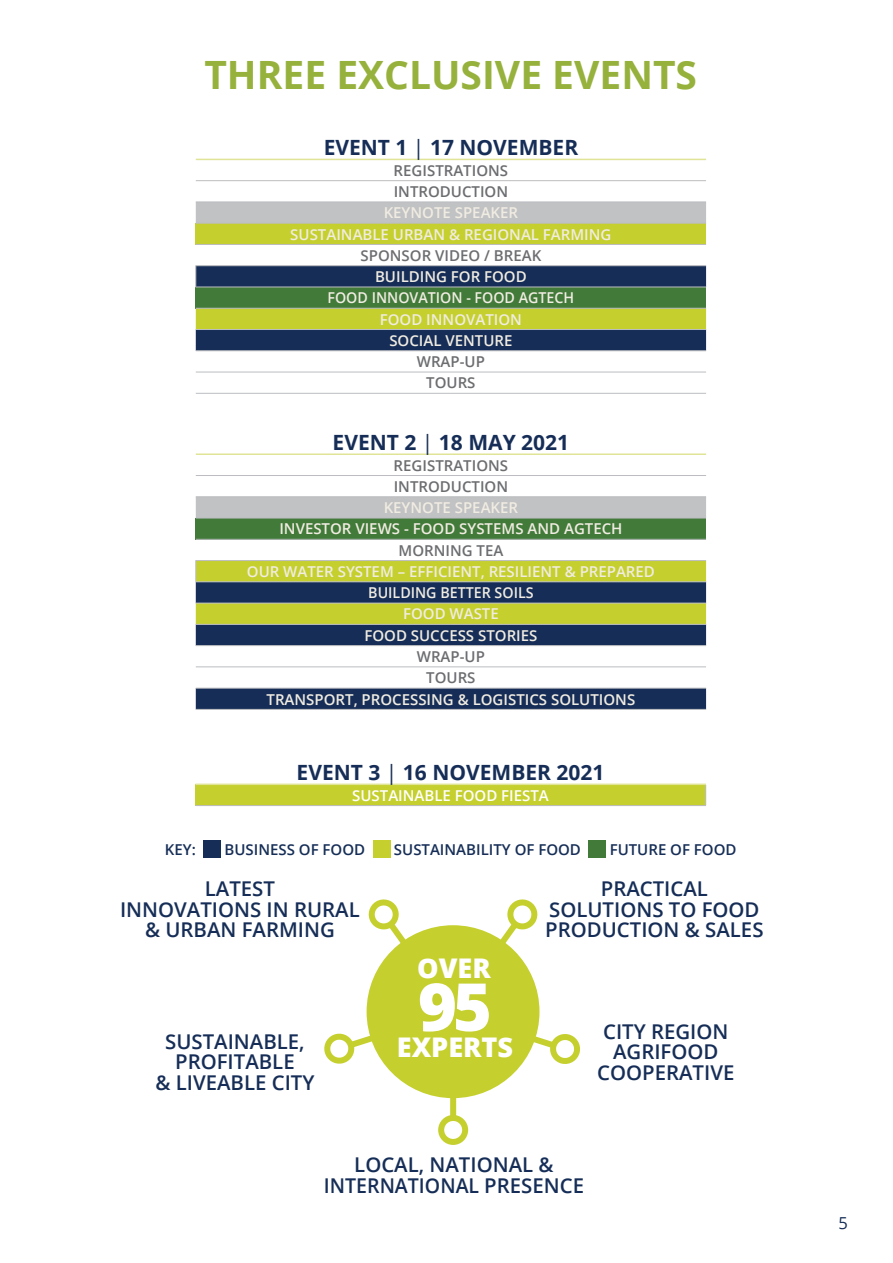
<style>
.page{position:relative;width:893px;height:1263px;background:#fff}
.page>*{position:absolute;margin:0;border:0;box-sizing:border-box;transform-origin:0 0}
.table_0_small_text{font:800 66.3px "Open Sans";color:#fff}
.t1{font:700 39px "Open Sans";color:#96b13c}
.table_0_small_text-2{font:800 27.15px "Open Sans";color:#fff}
.table1_theme{font:800 27.15px "Open Sans";color:#fff}
.t1-2{font:700 21px "Open Sans";color:#162e57}
.table_0_small_text-3{font:600 20.4px/20.4px "Open Sans";color:#162e57;text-align:center}
.None-2{font:16.5px "Open Sans";color:#162e57}
.table_0_small_text-4{font:600 15px "Open Sans";color:#f1ece2}
.table_0_small_text-5{font:600 15px "Open Sans";color:#6c6d70}
.table_0_small_text-6{font:600 15px "Open Sans";color:#162e57}
.table_0_small_text-7{font:600 15px "Open Sans";color:#f1ece2;scale:.95 1}
.table_0_small_text-8{font:600 15px "Open Sans";color:#fff}
.s1{font-weight:400}
</style>
<div class="page">
<div style="left:196px;top:203px;width:510px;height:20px;background:#c1c2c4"></div>
<div style="left:196px;top:223px;width:510px;height:21px;background:#c5d02e"></div>
<svg style="left:196px;top:266px;width:510px;height:443px;fill:#162e57"></svg>
<div style="left:196px;top:287px;width:510px;height:21px;background:#417a39"></div>
<svg style="left:196px;top:309px;width:510px;height:315px"></svg>
<div style="left:196px;top:518px;width:510px;height:21px;background:#417a39"></div>
<hr style="left:196px;top:180px;width:255px;height:1px;background:#bcbdc0">
<hr style="left:451px;top:180px;width:255px;height:1px;background:#bcbdc0">
<hr style="left:196px;top:202px;width:255px;height:1px;background:#bcbdc0">
<hr style="left:451px;top:202px;width:255px;height:1px;background:#bcbdc0">
<hr style="left:196px;top:223px;width:255px;height:1px;background:#bcbdc0">
<hr style="left:451px;top:223px;width:255px;height:1px;background:#bcbdc0">
<hr style="left:196px;top:244px;width:255px;height:1px;background:#bcbdc0">
<hr style="left:451px;top:244px;width:255px;height:1px;background:#bcbdc0">
<hr style="left:195px;top:265px;width:256px;height:1px;background:#bcbdc0">
<svg style="left:195px;top:266px;width:1px;height:21px"></svg>
<hr style="left:451px;top:265px;width:255px;height:1px;background:#bcbdc0">
<hr style="left:195px;top:287px;width:256px;height:1px;background:#bcbdc0">
<hr style="left:451px;top:287px;width:255px;height:1px;background:#bcbdc0">
<hr style="left:196px;top:308px;width:255px;height:1px;background:#bcbdc0">
<hr style="left:451px;top:308px;width:255px;height:1px;background:#bcbdc0">
<hr style="left:196px;top:329px;width:255px;height:1px;background:#bcbdc0">
<hr style="left:451px;top:329px;width:255px;height:1px;background:#bcbdc0">
<hr style="left:196px;top:350px;width:255px;height:1px;background:#bcbdc0">
<hr style="left:451px;top:350px;width:255px;height:1px;background:#bcbdc0">
<hr style="left:196px;top:372px;width:255px;height:1px;background:#bcbdc0">
<hr style="left:451px;top:372px;width:255px;height:1px;background:#bcbdc0">
<hr style="left:196px;top:475px;width:255px;height:1px;background:#bcbdc0">
<hr style="left:451px;top:475px;width:255px;height:1px;background:#bcbdc0">
<hr style="left:196px;top:496px;width:255px;height:1px;background:#bcbdc0">
<hr style="left:451px;top:496px;width:255px;height:1px;background:#bcbdc0">
<hr style="left:196px;top:518px;width:255px;height:1px;background:#bcbdc0">
<hr style="left:451px;top:518px;width:255px;height:1px;background:#bcbdc0">
<hr style="left:196px;top:539px;width:255px;height:1px;background:#bcbdc0">
<hr style="left:451px;top:539px;width:255px;height:1px;background:#bcbdc0">
<hr style="left:195px;top:560px;width:256px;height:1px;background:#bcbdc0">
<svg style="left:195px;top:561px;width:1px;height:20px"></svg>
<hr style="left:451px;top:560px;width:255px;height:1px;background:#bcbdc0">
<hr style="left:195px;top:581px;width:256px;height:1px;background:#bcbdc0">
<hr style="left:451px;top:581px;width:255px;height:1px;background:#bcbdc0">
<hr style="left:196px;top:603px;width:255px;height:1px;background:#bcbdc0">
<hr style="left:451px;top:603px;width:255px;height:1px;background:#bcbdc0">
<hr style="left:196px;top:624px;width:255px;height:1px;background:#bcbdc0">
<hr style="left:451px;top:624px;width:255px;height:1px;background:#bcbdc0">
<hr style="left:196px;top:645px;width:255px;height:1px;background:#bcbdc0">
<hr style="left:451px;top:645px;width:255px;height:1px;background:#bcbdc0">
<hr style="left:196px;top:666px;width:255px;height:1px;background:#bcbdc0">
<hr style="left:451px;top:666px;width:255px;height:1px;background:#bcbdc0">
<hr style="left:196px;top:393px;width:255px;height:1px;background:#bcbdc0">
<hr style="left:451px;top:393px;width:255px;height:1px;background:#bcbdc0">
<hr style="left:196px;top:688px;width:255px;height:1px;background:#bcbdc0">
<hr style="left:451px;top:688px;width:255px;height:1px;background:#bcbdc0">
<hr style="left:196px;top:709px;width:255px;height:1px;background:#bcbdc0">
<hr style="left:451px;top:709px;width:255px;height:1px;background:#bcbdc0">
<hr style="left:196px;top:159px;width:255px;height:1px;background:#e0e497">
<hr style="left:451px;top:159px;width:255px;height:1px;background:#e0e497">
<hr style="left:196px;top:453px;width:255px;height:2px;background:#e0e497">
<hr style="left:451px;top:453px;width:255px;height:2px;background:#e0e497">
<div style="left:195px;top:784px;width:511px;height:21px;background:#c5d02e"></div>
<svg style="left:705px;top:785px;width:1px;height:20px"></svg>
<hr style="left:195px;top:805px;width:511px;height:1px;background:#bcbdc0">
<hr style="left:195px;top:783px;width:511px;height:2px;background:#e0e497">
<div style="left:204px;top:841px;width:17px;height:17px;background:#162e57"></div>
<div style="left:373px;top:841px;width:17px;height:17px;background:#c5d02e"></div>
<div style="left:589px;top:841px;width:17px;height:17px;background:#417a39"></div>
<div style="left:450px;top:982px;width:6px;height:136px;background:#c5d02e"></div>
<div style="left:438px;top:1115px;width:30px;height:30px;border:6px solid #c5d02e;border-radius:50%"></div>
<svg style="left:324px;top:899px;width:256px;height:169px"></svg>
<div style="left:370px;top:929px;width:166px;height:165px;background:#c5d02e;border-radius:50%"></div>
<div style="left:367px;top:925px;width:172px;height:173px;border:8px solid #c5d02e;border-radius:50%"></div>
<p class="t1" style="left:204px;top:48px;width:494px">THREE EXCLUSIVE EVENTS</p>
<p class="t1-2" style="left:324px;top:132px;width:256px">EVENT 1 <span class="s1">|</span> 17 NOVEMBER</p>
<p class="table_0_small_text-5" style="left:394px;top:160px;width:116px">REGISTRATIONS</p>
<p class="table_0_small_text-5" style="left:394px;top:181px;width:116px">INTRODUCTION</p>
<p class="table_0_small_text-4" style="left:384px;top:203px;width:136px">KEYNOTE SPEAKER</p>
<p class="table_0_small_text-4" style="left:290px;top:224px;width:323px">SUSTAINABLE URBAN &amp; REGIONAL FARMING</p>
<p class="table_0_small_text-5" style="left:361px;top:245px;width:182px">SPONSOR VIDEO / BREAK</p>
<p class="table_0_small_text-4" style="left:375px;top:266px;width:153px">BUILDING FOR FOOD</p>
<p class="table_0_small_text-7" style="left:327px;top:288px;width:261px">FOOD INNOVATION - FOOD AGTECH</p>
<p class="table_0_small_text-4" style="left:380px;top:309px;width:144px">FOOD INNOVATION</p>
<p class="table_0_small_text-4" style="left:389px;top:330px;width:125px">SOCIAL VENTURE</p>
<p class="table_0_small_text-5" style="left:417px;top:351px;width:70px">WRAP-UP</p>
<p class="table_0_small_text-5" style="left:426px;top:373px;width:51px">TOURS</p>
<p class="t1-2" style="left:333px;top:427px;width:238px">EVENT 2 <span class="s1">|</span> 18 MAY 2021</p>
<p class="table_0_small_text-5" style="left:394px;top:455px;width:116px">REGISTRATIONS</p>
<p class="table_0_small_text-5" style="left:394px;top:476px;width:116px">INTRODUCTION</p>
<p class="table_0_small_text-4" style="left:384px;top:497px;width:136px">KEYNOTE SPEAKER</p>
<p class="table_0_small_text-4" style="left:279px;top:519px;width:345px">INVESTOR VIEWS - FOOD SYSTEMS AND AGTECH</p>
<p class="table_0_small_text-5" style="left:398px;top:540px;width:106px">MORNING TEA</p>
<p class="table_0_small_text-4" style="left:247px;top:561px;width:410px">OUR WATER SYSTEM – EFFICIENT, RESILIENT &amp; PREPARED</p>
<p class="table_0_small_text-7" style="left:368px;top:582px;width:175px">BUILDING BETTER SOILS</p>
<p class="table_0_small_text-4" style="left:403px;top:604px;width:97px">FOOD WASTE</p>
<p class="table_0_small_text-4" style="left:364px;top:625px;width:174px">FOOD SUCCESS STORIES</p>
<p class="table_0_small_text-5" style="left:417px;top:646px;width:70px">WRAP-UP</p>
<p class="table_0_small_text-5" style="left:426px;top:667px;width:51px">TOURS</p>
<p class="table_0_small_text-4" style="left:267px;top:689px;width:370px">TRANSPORT, PROCESSING &amp; LOGISTICS SOLUTIONS</p>
<p class="t1-2" style="left:297px;top:757px;width:309px">EVENT 3 <span class="s1">|</span> 16 NOVEMBER 2021</p>
<p class="table_0_small_text-8" style="left:352px;top:785px;width:198px">SUSTAINABLE FOOD FIESTA</p>
<p class="table_0_small_text-6" style="left:165px;top:839px;width:32px">KEY:</p>
<p class="table_0_small_text-6" style="left:225px;top:839px;width:142px">BUSINESS OF FOOD</p>
<p class="table_0_small_text-6" style="left:394px;top:839px;width:189px">SUSTAINABILITY OF FOOD</p>
<p class="table_0_small_text-6" style="left:610px;top:839px;width:128px">FUTURE OF FOOD</p>
<p class="table_0_small_text-3" style="left:120px;top:878px;width:241px">LATEST<br>INNOVATIONS IN RURAL &amp; URBAN FARMING</p>
<p class="table_0_small_text-3" style="left:545px;top:878px;width:220px">PRACTICAL<br>SOLUTIONS TO FOOD<br>PRODUCTION &amp; SALES</p>
<p class="table1_theme" style="left:417px;top:947px;width:75px">OVER</p>
<p class="table_0_small_text" style="left:418px;top:956px;width:75px">95</p>
<p class="table_0_small_text-2" style="left:397px;top:1027px;width:118px">EXPERTS</p>
<p class="table_0_small_text-3" style="left:155px;top:1031px;width:161px">SUSTAINABLE,<br>PROFITABLE<br>&amp; LIVEABLE CITY</p>
<p class="table_0_small_text-3" style="left:597px;top:1021px;width:139px">CITY REGION<br>AGRIFOOD<br>COOPERATIVE</p>
<p class="table_0_small_text-3" style="left:324px;top:1154px;width:262px">LOCAL, NATIONAL &amp;<br>INTERNATIONAL PRESENCE</p>
<p class="None-2" style="left:838px;top:1211px;width:11px">5</p>
</div>
